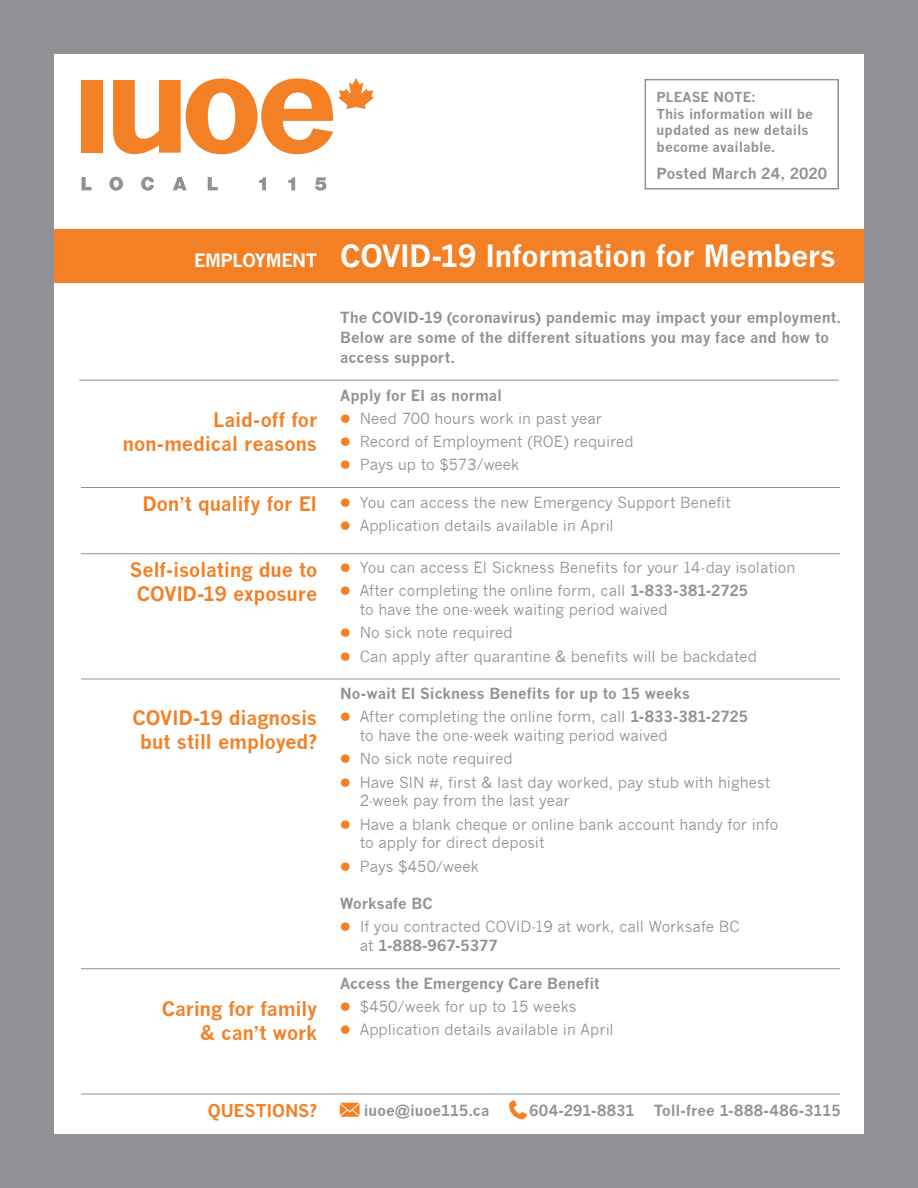
<style>
.page{position:relative;width:918px;height:1188px;background:#fff}
.page>*{position:absolute;margin:0;border:0;box-sizing:border-box;transform-origin:0 0}
.t1{font:700 30px "News Gothic";letter-spacing:-.02em;color:#fff}
.t2{font:700 19.5px/24px "News Gothic";letter-spacing:-.01em;color:#f48026;text-align:right}
.t3{font:700 18px "News Gothic";letter-spacing:-.025em;color:#fff}
.t4{font:700 17.25px "News Gothic";letter-spacing:-.01em;color:#f48026}
.t5{font:15px/18.8px "News Gothic";color:#919295}
.t6{font:700 15px/20.2px "News Gothic";color:#919295}
.t7{font:700 13.5px/16.5px "News Gothic";color:#919295}
.s1{font-weight:700;font-size:30px;color:#f48026}
.s2{font-weight:700}
</style>
<div class="page">
<div style="left:42px;top:229px;width:840px;height:54px;background:#f48026"></div>
<div style="left:0;top:0;width:918px;height:1188px;border:54px solid #919295"></div>
<svg style="left:82px;top:177px;width:10px;height:13px"></svg>
<svg style="left:109px;top:177px;width:14px;height:14px"></svg>
<svg style="left:141px;top:177px;width:13px;height:14px"></svg>
<svg style="left:173px;top:177px;width:14px;height:13px"></svg>
<svg style="left:208px;top:177px;width:10px;height:13px"></svg>
<svg style="left:259px;top:177px;width:7px;height:13px"></svg>
<svg style="left:288px;top:177px;width:7px;height:13px"></svg>
<svg style="left:315px;top:177px;width:11px;height:14px"></svg>
<div style="left:81px;top:80px;width:22px;height:72px;background:#f48026"></div>
<svg style="left:113px;top:78px;width:261px;height:76px"></svg>
<hr style="left:79px;top:380px;width:760px;height:1px;background:#919295">
<hr style="left:81px;top:487px;width:759px;height:1px;background:#919295">
<hr style="left:81px;top:553px;width:759px;height:1px;background:#919295">
<hr style="left:81px;top:679px;width:759px;height:1px;background:#919295">
<hr style="left:81px;top:968px;width:759px;height:1px;background:#919295">
<hr style="left:81px;top:1094px;width:759px;height:1px;background:#919295">
<div style="left:645px;top:79px;width:194px;height:111px;border:2px solid #919295"></div>
<img style="left:339px;top:1102px;width:21px;height:15px">
<img style="left:509px;top:1099px;width:18px;height:21px">
<p class="t7" style="left:657px;top:89px;width:158px">PLEASE NOTE:<br>This information will be updated as new details become available.</p>
<p class="t6" style="left:657px;top:163px;width:172px">Posted March 24, 2020</p>
<p class="t3" style="left:194px;top:250px;width:125px">EMPLOYMENT</p>
<h2 class="t2" style="left:123px;top:408px;width:196px">Laid-off for non-medical reasons</h2>
<h2 class="t2" style="left:142px;top:492px;width:176px">Don’t qualify for EI</h2>
<h2 class="t2" style="left:130px;top:558px;width:189px;text-align:center">Self-isolating due to<br>COVID-19 exposure</h2>
<h2 class="t2" style="left:133px;top:705px;width:186px;text-align:center">COVID-19 diagnosis but still employed?</h2>
<h2 class="t2" style="left:162px;top:996px;width:157px">Caring for family &amp; can’t work</h2>
<h1 class="t1" style="left:340px;top:238px;width:497px">COVID-19 Information for Members</h1>
<p class="t6" style="left:340px;top:307px;width:503px">The COVID-19 (coronavirus) pandemic may impact your employment.<br>Below are some of the different situations you may face and how to access support.</p>
<p class="t6" style="left:340px;top:385px;width:164px">Apply for EI as normal</p>
<p class="t5" style="left:340px;top:409px;width:263px"><span class="s1">•</span> Need 700 hours work in past year</p>
<p class="t5" style="left:340px;top:432px;width:295px"><span class="s1">•</span> Record of Employment (ROE) required</p>
<p class="t5" style="left:340px;top:456px;width:181px"><span class="s1">•</span> Pays up to $573/week</p>
<p class="t5" style="left:340px;top:493px;width:392px"><span class="s1">•</span> You can access the new Emergency Support Benefit</p>
<p class="t5" style="left:340px;top:516px;width:275px"><span class="s1">•</span> Application details available in April</p>
<p class="t5" style="left:340px;top:558px;width:457px"><span class="s1">•</span> You can access EI Sickness Benefits for your 14-day isolation</p>
<p class="t5" style="left:360px;top:582px;width:390px;text-indent:-20px"><span class="s1">•</span> After completing the online form, call <span class="s2">1-833-381-2725 </span>to have the one-week waiting period waived</p>
<p class="t5" style="left:340px;top:624px;width:174px"><span class="s1">•</span> No sick note required</p>
<p class="t5" style="left:340px;top:647px;width:418px"><span class="s1">•</span> Can apply after quarantine &amp; benefits will be backdated</p>
<p class="t6" style="left:340px;top:683px;width:351px">No-wait EI Sickness Benefits for up to 15 weeks</p>
<p class="t5" style="left:360px;top:708px;width:390px;text-indent:-20px"><span class="s1">•</span> After completing the online form, call <span class="s2">1-833-381-2725 </span>to have the one-week waiting period waived</p>
<p class="t5" style="left:340px;top:750px;width:174px"><span class="s1">•</span> No sick note required</p>
<p class="t5" style="left:360px;top:773px;width:412px;text-indent:-20px"><span class="s1">•</span> Have SIN #, first &amp; last day worked, pay stub with highest<br>2-week pay from the last year</p>
<p class="t5" style="left:360px;top:815px;width:420px;text-indent:-20px"><span class="s1">•</span> Have a blank cheque or online bank account handy for info to apply for direct deposit</p>
<p class="t5" style="left:340px;top:857px;width:140px"><span class="s1">•</span> Pays $450/week</p>
<p class="t6" style="left:340px;top:893px;width:94px">Worksafe BC</p>
<p class="t5" style="left:360px;top:918px;width:381px;text-indent:-20px"><span class="s1">•</span> If you contracted COVID-19 at work, call Worksafe BC at <span class="s2">1-888-967-5377</span></p>
<p class="t6" style="left:340px;top:973px;width:261px">Access the Emergency Care Benefit</p>
<p class="t5" style="left:340px;top:997px;width:238px"><span class="s1">•</span> $450/week for up to 15 weeks</p>
<p class="t5" style="left:340px;top:1020px;width:275px"><span class="s1">•</span> Application details available in April</p>
<p class="t4" style="left:208px;top:1100px;width:111px">QUESTIONS?</p>
<p class="t6" style="left:364px;top:1100px;width:127px">iuoe@iuoe115.ca</p>
<p class="t6" style="left:529px;top:1100px;width:107px">604-291-8831</p>
<p class="t6" style="left:654px;top:1100px;width:189px">Toll-free 1-888-486-3115</p>
</div>
